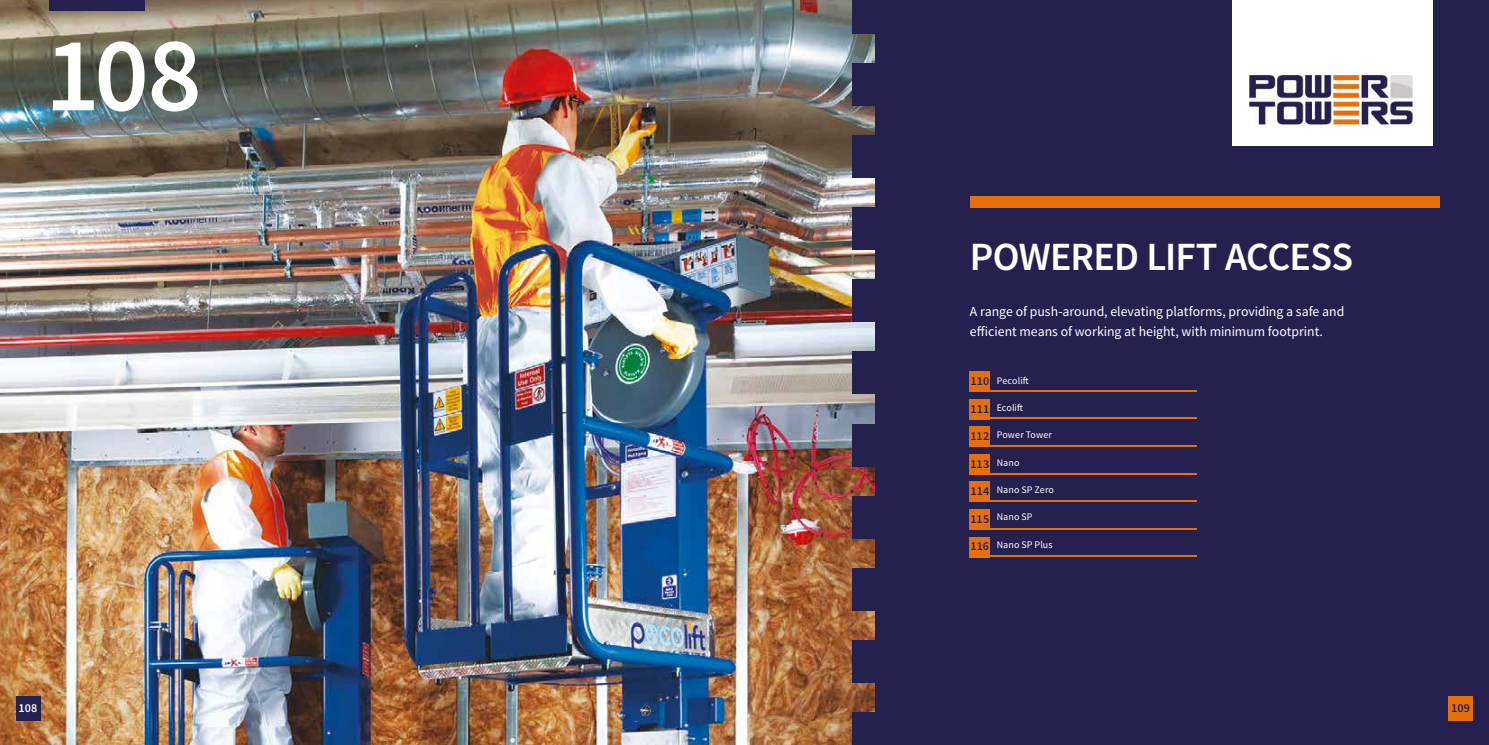
<style>
.page{position:relative;width:1489px;height:745px;background:#fff}
.page>*{position:absolute;margin:0;border:0;box-sizing:border-box;transform-origin:0 0}
.t1{font:600 106.25px "Source Sans Pro";color:#fff}
.t2{font:600 40px "Source Sans Pro";letter-spacing:-.02em;color:#fff}
.t3{font:13.75px/20px "Source Sans Pro";letter-spacing:-.005em;color:#fff}
.t4{font:600 12.12px "Source Sans Pro";color:#24214e}
.t5{font:600 12.12px "Source Sans Pro";color:#fff}
.t6{font:10px "Source Sans Pro";letter-spacing:.01em;color:#fff}
</style>
<div class="page">
<div style="left:0;top:0;width:1488px;height:744px;background:#24214e"></div>
<img style="left:0;top:0;width:874px;height:744px">
<div style="left:50px;top:0;width:95px;height:11px;background:#24214e"></div>
<div style="left:16px;top:696px;width:24px;height:25px;background:#24214e"></div>
<div style="left:969px;top:197px;width:470px;height:11px;background:#e76f09"></div>
<hr style="left:969px;top:417px;width:227px;height:2px;background:#e76f09">
<hr style="left:969px;top:389px;width:227px;height:2px;background:#e76f09">
<hr style="left:969px;top:472px;width:227px;height:2px;background:#e76f09">
<hr style="left:969px;top:445px;width:227px;height:1px;background:#e76f09">
<hr style="left:969px;top:500px;width:227px;height:1px;background:#e76f09">
<hr style="left:969px;top:527px;width:227px;height:2px;background:#e76f09">
<hr style="left:969px;top:555px;width:227px;height:1px;background:#e76f09">
<div style="left:969px;top:371px;width:20px;height:20px;background:#e76f09"></div>
<div style="left:969px;top:399px;width:20px;height:20px;background:#e76f09"></div>
<div style="left:969px;top:426px;width:20px;height:20px;background:#e76f09"></div>
<div style="left:969px;top:454px;width:20px;height:20px;background:#e76f09"></div>
<div style="left:969px;top:481px;width:20px;height:20px;background:#e76f09"></div>
<div style="left:969px;top:509px;width:20px;height:20px;background:#e76f09"></div>
<div style="left:969px;top:536px;width:20px;height:20px;background:#e76f09"></div>
<div style="left:1447px;top:696px;width:25px;height:25px;background:#e76f09"></div>
<div style="left:1231px;top:0;width:201px;height:145px;background:#fff"></div>
<img style="left:1249px;top:75px;width:163px;height:51px">
<div style="left:851px;top:0;width:43px;height:33px;background:#24214e"></div>
<div style="left:851px;top:63px;width:43px;height:42px;background:#24214e"></div>
<div style="left:851px;top:135px;width:43px;height:42px;background:#24214e"></div>
<div style="left:851px;top:207px;width:43px;height:43px;background:#24214e"></div>
<div style="left:851px;top:279px;width:43px;height:43px;background:#24214e"></div>
<div style="left:851px;top:351px;width:43px;height:43px;background:#24214e"></div>
<div style="left:851px;top:423px;width:43px;height:43px;background:#24214e"></div>
<div style="left:851px;top:496px;width:43px;height:42px;background:#24214e"></div>
<div style="left:851px;top:568px;width:43px;height:42px;background:#24214e"></div>
<div style="left:851px;top:640px;width:43px;height:42px;background:#24214e"></div>
<div style="left:851px;top:712px;width:43px;height:32px;background:#24214e"></div>
<h1 class="t1" style="left:45px;top:8px;width:158px">108</h1>
<p class="t5" style="left:19px;top:700px;width:20px">108</p>
<h2 class="t2" style="left:969px;top:231px;width:385px">POWERED LIFT ACCESS</h2>
<p class="t3" style="left:969px;top:301px;width:376px">A range of push-around, elevating platforms, providing a safe and efficient means of working at height, with minimum footprint.</p>
<p class="t6" style="left:996px;top:374px;width:34px">Pecolift</p>
<p class="t6" style="left:996px;top:401px;width:28px">Ecolift</p>
<p class="t6" style="left:996px;top:428px;width:57px">Power Tower</p>
<p class="t6" style="left:996px;top:456px;width:24px">Nano</p>
<p class="t6" style="left:996px;top:483px;width:59px">Nano SP Zero</p>
<p class="t6" style="left:996px;top:510px;width:37px">Nano SP</p>
<p class="t6" style="left:996px;top:538px;width:57px">Nano SP Plus</p>
<p class="t4" style="left:970px;top:373px;width:20px">110</p>
<p class="t4" style="left:970px;top:400px;width:20px">111</p>
<p class="t4" style="left:970px;top:428px;width:20px">112</p>
<p class="t4" style="left:970px;top:455px;width:21px">113</p>
<p class="t4" style="left:970px;top:483px;width:20px">114</p>
<p class="t4" style="left:970px;top:510px;width:21px">115</p>
<p class="t4" style="left:970px;top:538px;width:20px">116</p>
<p class="t4" style="left:1450px;top:700px;width:20px">109</p>
</div>
